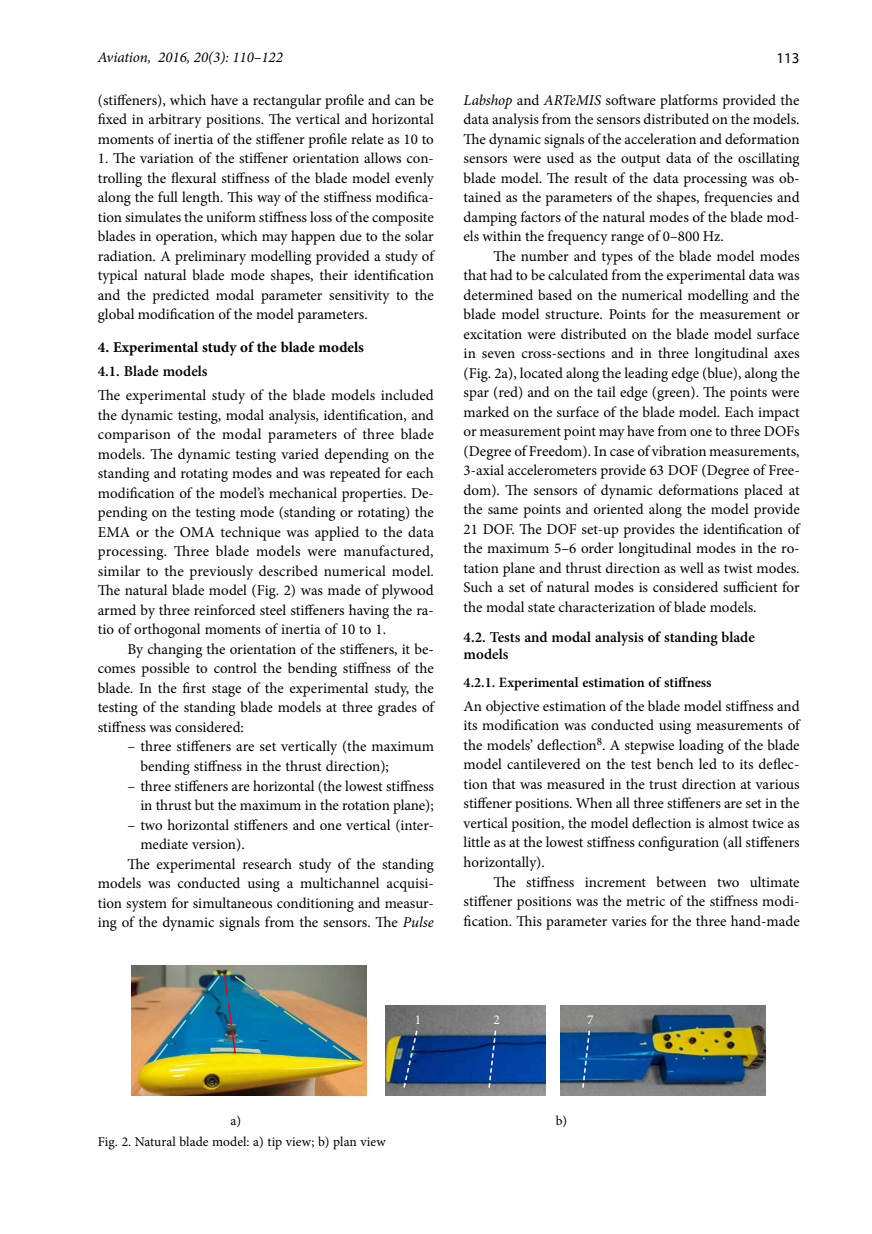
<style>
.page{position:relative;width:872px;height:1234px;background:#fff}
.page>*{position:absolute;margin:0;border:0;box-sizing:border-box;transform-origin:0 0}
.t1{font:15px/19.5px "Minion Pro";color:#000;text-align:justify}
.t2{font:600 15px/17.2px "Minion Pro";color:#000}
.t3{font:700 15px "Minion Pro";color:#000}
.t4{font:italic 15px "Minion Pro";color:#000}
.t5{font:15px "Myriad Pro";color:#000}
.t6{font:600 14.25px "Minion Pro";color:#000}
.t7{font:13.5px "Minion Pro";color:#000}
.t8{font:13.5px "Minion Pro";color:#fff}
.s1{font-style:italic}
</style>
<div class="page">
<img style="left:132px;top:965px;width:234px;height:130px">
<img style="left:152px;top:973px;width:206px;height:90px">
<img style="left:386px;top:1005px;width:159px;height:90px">
<svg style="left:402px;top:1028px;width:16px;height:60px"></svg>
<svg style="left:487px;top:1028px;width:10px;height:61px"></svg>
<img style="left:560px;top:1005px;width:205px;height:90px">
<svg style="left:581px;top:1028px;width:10px;height:61px"></svg>
<p class="t4" style="left:98px;top:47px;width:186px">Aviation, 2016, 20(3): 110–122</p>
<p class="t5" style="left:776px;top:48px;width:25px">113</p>
<p class="t1" style="left:98px;top:90px;width:337px">(stiffeners), which have a rectangular profile and can be fixed in arbitrary positions. The vertical and horizontal moments of inertia of the stiffener profile relate as 10 to</p>
<p class="t1" style="left:98px;top:148px;width:337px">1. The variation of the stiffener orientation allows con&shy;trolling the flexural stiffness of the blade model evenly along the full length. This way of the stiffness modifica&shy;tion simulates the uniform stiffness loss of the composite blades in operation, which may happen due to the solar radiation. A preliminary modelling provided a study of typical natural blade mode shapes, their identification and the predicted modal parameter sensitivity to the global modification of the model parameters.</p>
<p class="t3" style="left:98px;top:336px;width:268px">4. Experimental study of the blade models</p>
<p class="t2" style="left:98px;top:363px;width:111px">4.1. Blade models</p>
<p class="t1" style="left:98px;top:385px;width:338px">The experimental study of the blade models included the dynamic testing, modal analysis, identification, and comparison of the modal parameters of three blade models. The dynamic testing varied depending on the standing and rotating modes and was repeated for each modification of the model’s mechanical properties. De&shy;pending on the testing mode (standing or rotating) the EMA or the OMA technique was applied to the data processing. Three blade models were manufactured, similar to the previously described numerical model.<br>The natural blade model (Fig. 2) was made of plywood armed by three reinforced steel stiffeners having the ra&shy;tio of orthogonal moments of inertia of 10 to 1.</p>
<p class="t1" style="left:98px;top:639px;width:337px;text-indent:30px">By changing the orientation of the stiffeners, it be&shy;comes possible to control the bending stiffness of the blade. In the first stage of the experimental study, the testing of the standing blade models at three grades of stiffness was considered:</p>
<p class="t1" style="left:140px;top:736px;width:295px;text-indent:-13px">– three stiffeners are set vertically (the maximum bending stiffness in the thrust direction);</p>
<p class="t1" style="left:128px;top:775px;width:308px;text-align:right">– three stiffeners are horizontal (the lowest stiffness in thrust but the maximum in the rotation plane);</p>
<p class="t1" style="left:128px;top:814px;width:308px">– two horizontal stiffeners and one vertical (inter-</p>
<p class="t1" style="left:140px;top:834px;width:106px">mediate version).</p>
<p class="t1" style="left:128px;top:853px;width:308px">The experimental research study of the standing</p>
<p class="t1" style="left:98px;top:873px;width:337px">models was conducted using a multichannel acquisi-</p>
<p class="t1" style="left:98px;top:892px;width:337px">tion system for simultaneous conditioning and measur-</p>
<p class="t1" style="left:98px;top:912px;width:337px">ing of the dynamic signals from the sensors. The <span class="s1">Pulse</span></p>
<p class="t1" style="left:463px;top:90px;width:337px"><span class="s1">Labshop</span> and <span class="s1">ARTeMIS</span> software platforms provided the data analysis from the sensors distributed on the models.<br>The dynamic signals of the acceleration and deformation sensors were used as the output data of the oscillating blade model. The result of the data processing was ob&shy;tained as the parameters of the shapes, frequencies and damping factors of the natural modes of the blade mod&shy;els within the frequency range of 0–800 Hz.</p>
<p class="t1" style="left:463px;top:246px;width:337px;text-indent:30px">The number and types of the blade model modes that had to be calculated from the experimental data was determined based on the numerical modelling and the blade model structure. Points for the measurement or excitation were distributed on the blade model surface in seven cross-sections and in three longitudinal axes (Fig. 2a), located along the leading edge (blue), along the spar (red) and on the tail edge (green). The points were marked on the surface of the blade model. Each impact or measurement point may have from one to three DOFs (Degree of Freedom). In case of vibration measurements, 3-axial accelerometers provide 63 DOF (Degree of Free&shy;dom). The sensors of dynamic deformations placed at the same points and oriented along the model provide 21 DOF. The DOF set-up provides the identification of the maximum 5–6 order longitudinal modes in the ro&shy;tation plane and thrust direction as well as twist modes.<br>Such a set of natural modes is considered sufficient for the modal state characterization of blade models.</p>
<p class="t2" style="left:463px;top:628px;width:293px">4.2. Tests and modal analysis of standing blade models</p>
<p class="t6" style="left:463px;top:672px;width:249px">4.2.1. Experimental estimation of stiffness</p>
<p class="t1" style="left:463px;top:696px;width:338px">An objective estimation of the blade model stiffness and its modification was conducted using measurements of the models’ deflection<sup>8</sup>. A stepwise loading of the blade model cantilevered on the test bench led to its deflec&shy;tion that was measured in the trust direction at various stiffener positions. When all three stiffeners are set in the vertical position, the model deflection is almost twice as little as at the lowest stiffness configuration (all stiffeners horizontally).</p>
<p class="t1" style="left:463px;top:871px;width:337px;text-indent:30px">The stiffness increment between two ultimate stiffener positions was the metric of the stiffness modi&shy;fication. This parameter varies for the three hand-made</p>
<p class="t8" style="left:415px;top:1010px;width:8px">1</p>
<p class="t8" style="left:493px;top:1010px;width:8px">2</p>
<p class="t8" style="left:587px;top:1010px;width:8px">7</p>
<p class="t7" style="left:231px;top:1111px;width:12px">a)</p>
<p class="t7" style="left:556px;top:1111px;width:13px">b)</p>
<p class="t7" style="left:98px;top:1131px;width:289px">Fig. 2. Natural blade model: а) tip view; b) plan view</p>
</div>
